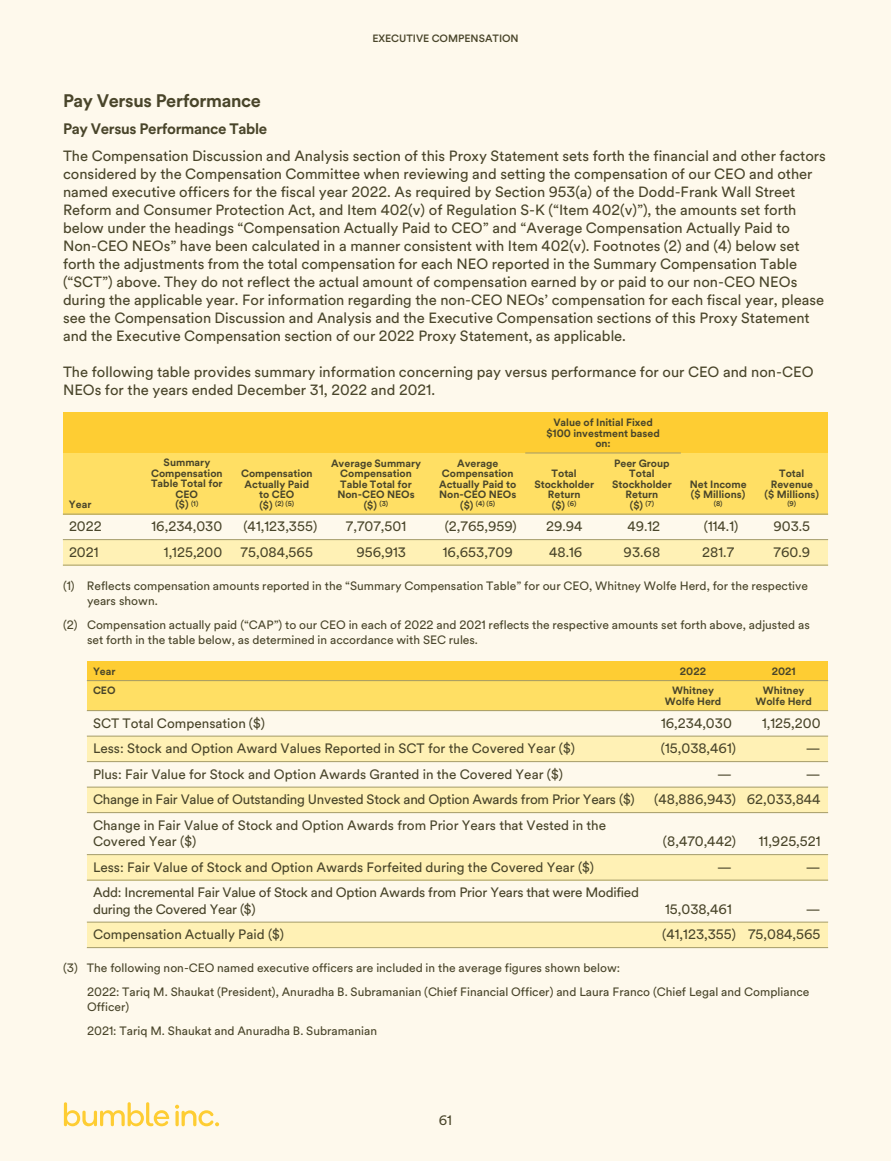
<style>
.page{position:relative;width:891px;height:1161px;background:#fef9ec}
.page>*{position:absolute;margin:0;border:0;box-sizing:border-box;transform-origin:0 0}
.t1{font:700 18px "Circular 20";letter-spacing:-.02em;color:#49452a}
.t2{font:700 15px "Circular 20";letter-spacing:-.02em;color:#49452a}
.t3{font:14.7px/18px "Circular 20";color:#49452a}
.t4{font:13.5px/16.5px "Circular 20";color:#49452a}
.t5{font:13.5px/16.5px "Circular 20";letter-spacing:-.02em;color:#49452a}
.t6{font:12px/15px "Circular 20";color:#49452a}
.t7{font:700 10.5px/10.5px "Circular 20";color:#49452a;text-align:center}
.t8{font:500 10.5px "Circular 20";color:#49452a}
.t9{font:700 6.9px "Circular 20";color:#49452a}
.s1{font-size:10.5px}
</style>
<div class="page">
<div style="left:63px;top:412px;width:765px;height:41px;background:#fecd33"></div>
<div style="left:63px;top:453px;width:765px;height:61px;background:#ffdf64"></div>
<div style="left:63px;top:540px;width:765px;height:26px;background:#fff1b5"></div>
<hr style="left:526px;top:453px;width:154px;height:1px;background:#a49b69">
<hr style="left:63px;top:514px;width:765px;height:1px;background:#a49b69">
<hr style="left:63px;top:539px;width:765px;height:1px;background:#a49b69">
<hr style="left:63px;top:565px;width:765px;height:1px;background:#a49b69">
<div style="left:87px;top:662px;width:741px;height:19px;background:#fecd33"></div>
<div style="left:87px;top:681px;width:741px;height:30px;background:#ffdf64"></div>
<div style="left:87px;top:736px;width:741px;height:26px;background:#fff1b5"></div>
<div style="left:87px;top:788px;width:741px;height:25px;background:#fff1b5"></div>
<div style="left:87px;top:855px;width:741px;height:25px;background:#fff1b5"></div>
<div style="left:87px;top:922px;width:741px;height:26px;background:#fff1b5"></div>
<hr style="left:87px;top:680px;width:741px;height:1px;background:#a49b69">
<hr style="left:87px;top:710px;width:741px;height:1px;background:#a49b69">
<hr style="left:87px;top:736px;width:741px;height:1px;background:#a49b69">
<hr style="left:87px;top:761px;width:741px;height:1px;background:#a49b69">
<hr style="left:87px;top:787px;width:741px;height:1px;background:#a49b69">
<hr style="left:87px;top:812px;width:741px;height:1px;background:#a49b69">
<hr style="left:87px;top:854px;width:741px;height:1px;background:#a49b69">
<hr style="left:87px;top:880px;width:741px;height:1px;background:#a49b69">
<hr style="left:87px;top:922px;width:741px;height:1px;background:#a49b69">
<hr style="left:87px;top:947px;width:741px;height:1px;background:#a49b69">
<svg style="left:64px;top:1102px;width:105px;height:24px"></svg>
<svg style="left:175px;top:1105px;width:44px;height:21px"></svg>
<p class="t8" style="left:372px;top:34px;width:148px">EXECUTIVE COMPENSATION</p>
<p class="t1" style="left:63px;top:94px;width:199px">Pay Versus Performance</p>
<p class="t2" style="left:63px;top:123px;width:206px">Pay Versus Performance Table</p>
<p class="t3" style="left:63px;top:148px;width:764px">The Compensation Discussion and Analysis section of this Proxy Statement sets forth the financial and other factors considered by the Compensation Committee when reviewing and setting the compensation of our CEO and other named executive officers for the fiscal year 2022. As required by Section 953(a) of the Dodd-Frank Wall Street Reform and Consumer Protection Act, and Item 402(v) of Regulation S-K (“Item 402(v)”), the amounts set forth below under the headings “Compensation Actually Paid to CEO” and “Average Compensation Actually Paid to Non-CEO NEOs” have been calculated in a manner consistent with Item 402(v). Footnotes (2) and (4) below set forth the adjustments from the total compensation for each NEO reported in the Summary Compensation Table (“SCT”) above. They do not reflect the actual amount of compensation earned by or paid to our non-CEO NEOs during the applicable year. For information regarding the non-CEO NEOs’ compensation for each fiscal year, please see the Compensation Discussion and Analysis and the Executive Compensation sections of this Proxy Statement and the Executive Compensation section of our 2022 Proxy Statement, as applicable.</p>
<p class="t3" style="left:63px;top:364px;width:752px">The following table provides summary information concerning pay versus performance for our CEO and non-CEO<br>NEOs for the years ended December 31, 2022 and 2021.</p>
<p class="t7" style="left:546px;top:418px;width:115px">Value of Initial Fixed $100 investment based on:</p>
<p class="t7" style="left:69px;top:500px;width:24px">Year</p>
<p class="t7" style="left:151px;top:458px;width:73px">Summary<br>Compensation<br>Table Total for<br>CEO<br>($) <sup>(1)</sup></p>
<p class="t7" style="left:241px;top:469px;width:73px">Compensation<br>Actually Paid to CEO</p>
<p class="t9" style="left:259px;top:501px;width:36px"><span class="s1">($)</span> (2) (5)</p>
<p class="t7" style="left:331px;top:458px;width:92px">Average Summary<br>Compensation<br>Table Total for<br>Non-CEO NEOs ($) <sup>(3)</sup></p>
<p class="t7" style="left:439px;top:458px;width:79px">Average<br>Compensation<br>Actually Paid to<br>Non-CEO NEOs</p>
<p class="t9" style="left:460px;top:501px;width:37px"><span class="s1">($)</span> (4) (5)</p>
<p class="t7" style="left:534px;top:469px;width:61px">Total<br>Stockholder<br>Return<br>($) <sup>(6)</sup></p>
<p class="t7" style="left:612px;top:458px;width:61px">Peer Group<br>Total<br>Stockholder<br>Return<br>($) <sup>(7)</sup></p>
<p class="t7" style="left:690px;top:479px;width:58px;text-align:left">Net Income ($ Millions)</p>
<p class="t9" style="left:714px;top:501px;width:10px">(8)</p>
<p class="t7" style="left:765px;top:469px;width:56px">Total<br>Revenue ($ Millions)</p>
<p class="t9" style="left:787px;top:501px;width:10px">(9)</p>
<p class="t4" style="left:69px;top:519px;width:34px">2022</p>
<p class="t4" style="left:151px;top:519px;width:72px">16,234,030</p>
<p class="t4" style="left:243px;top:519px;width:75px">(41,123,355)</p>
<p class="t4" style="left:346px;top:519px;width:62px">7,707,501</p>
<p class="t4" style="left:445px;top:519px;width:74px">(2,765,959)</p>
<p class="t4" style="left:546px;top:519px;width:38px">29.94</p>
<p class="t4" style="left:628px;top:519px;width:34px">49.12</p>
<p class="t4" style="left:704px;top:519px;width:36px">(114.1)</p>
<p class="t4" style="left:774px;top:519px;width:38px">903.5</p>
<p class="t4" style="left:69px;top:545px;width:31px">2021</p>
<p class="t4" style="left:164px;top:545px;width:60px">1,125,200</p>
<p class="t4" style="left:241px;top:545px;width:74px">75,084,565</p>
<p class="t4" style="left:356px;top:545px;width:51px">956,913</p>
<p class="t4" style="left:443px;top:545px;width:71px">16,653,709</p>
<p class="t4" style="left:549px;top:545px;width:35px">48.16</p>
<p class="t4" style="left:624px;top:545px;width:38px">93.68</p>
<p class="t4" style="left:702px;top:545px;width:33px">281.7</p>
<p class="t4" style="left:774px;top:545px;width:38px">760.9</p>
<p class="t6" style="left:87px;top:579px;width:723px;text-indent:-24px">(1) Reflects compensation amounts reported in the “Summary Compensation Table” for our CEO, Whitney Wolfe Herd, for the respective years shown.</p>
<p class="t6" style="left:87px;top:618px;width:724px;text-indent:-24px">(2) Compensation actually paid (“CAP”) to our CEO in each of 2022 and 2021 reflects the respective amounts set forth above, adjusted as set forth in the table below, as determined in accordance with SEC rules.</p>
<p class="t7" style="left:93px;top:667px;width:24px">Year</p>
<p class="t7" style="left:680px;top:667px;width:28px">2022</p>
<p class="t7" style="left:772px;top:667px;width:26px">2021</p>
<p class="t7" style="left:93px;top:686px;width:24px">CEO</p>
<p class="t7" style="left:665px;top:686px;width:58px">Whitney<br>Wolfe Herd</p>
<p class="t7" style="left:755px;top:686px;width:58px">Whitney<br>Wolfe Herd</p>
<p class="t4" style="left:93px;top:716px;width:174px">SCT Total Compensation ($)</p>
<p class="t4" style="left:661px;top:716px;width:72px">16,234,030</p>
<p class="t4" style="left:762px;top:716px;width:60px">1,125,200</p>
<p class="t4" style="left:93px;top:741px;width:483px">Less: Stock and Option Award Values Reported in SCT for the Covered Year ($)</p>
<p class="t4" style="left:661px;top:741px;width:77px">(15,038,461)</p>
<p class="t4" style="left:806px;top:741px;width:16px">—</p>
<p class="t4" style="left:93px;top:767px;width:471px">Plus: Fair Value for Stock and Option Awards Granted in the Covered Year ($)</p>
<p class="t4" style="left:717px;top:767px;width:16px">—</p>
<p class="t4" style="left:806px;top:767px;width:16px">—</p>
<p class="t5" style="left:93px;top:792px;width:543px">Change in Fair Value of Outstanding Unvested Stock and Option Awards from Prior Years ($)</p>
<p class="t4" style="left:654px;top:792px;width:168px">(48,886,943) 62,033,844</p>
<p class="t4" style="left:93px;top:818px;width:515px">Change in Fair Value of Stock and Option Awards from Prior Years that Vested in the<br>Covered Year ($)</p>
<p class="t4" style="left:663px;top:834px;width:75px">(8,470,442)</p>
<p class="t4" style="left:759px;top:834px;width:63px">11,925,521</p>
<p class="t4" style="left:93px;top:860px;width:503px">Less: Fair Value of Stock and Option Awards Forfeited during the Covered Year ($)</p>
<p class="t4" style="left:717px;top:860px;width:16px">—</p>
<p class="t4" style="left:806px;top:860px;width:16px">—</p>
<p class="t5" style="left:93px;top:885px;width:548px">Add: Incremental Fair Value of Stock and Option Awards from Prior Years that were Modified during the Covered Year ($)</p>
<p class="t4" style="left:665px;top:902px;width:68px">15,038,461</p>
<p class="t4" style="left:806px;top:902px;width:16px">—</p>
<p class="t4" style="left:93px;top:927px;width:193px">Compensation Actually Paid ($)</p>
<p class="t4" style="left:662px;top:927px;width:160px">(41,123,355) 75,084,565</p>
<p class="t6" style="left:87px;top:957px;width:724px;line-height:24px;text-indent:-24px">(3) The following non-CEO named executive officers are included in the average figures shown below:<br>2022: Tariq M. Shaukat (President), Anuradha B. Subramanian (Chief Financial Officer) and Laura Franco (Chief Legal and Compliance</p>
<p class="t6" style="left:87px;top:996px;width:292px;line-height:24px">Officer)<br>2021: Tariq M. Shaukat and Anuradha B. Subramanian</p>
<p class="t4" style="left:439px;top:1113px;width:15px">61</p>
</div>
